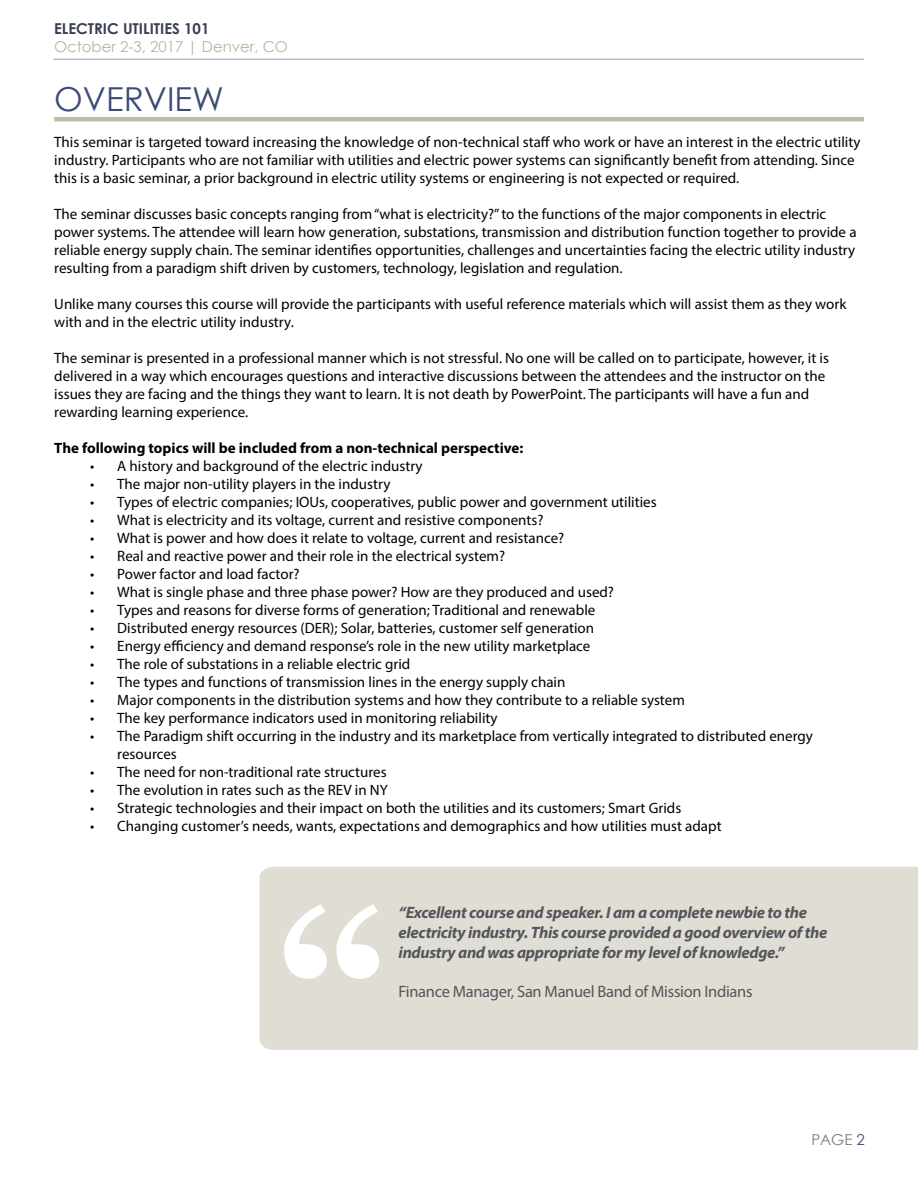
<style>
.page{position:relative;width:918px;height:1188px;background:#fff}
.page>*{position:absolute;margin:0;border:0;box-sizing:border-box;transform-origin:0 0}
.t1{font:33px "Century Gothic";color:#3c4b76}
.t2{font:italic 700 16.5px/19.8px "Myriad Pro";letter-spacing:-.02em;color:#55565a}
.t3{font:16.5px "Myriad Pro";letter-spacing:-.02em;color:#55565a}
.t4{font:15px/18px "Myriad Pro";color:#000}
.t5{font:700 15px "Myriad Pro";color:#000}
.t6{font:15px "Century Gothic";color:#b9b49f}
.t7{font:700 15px "Century Gothic";color:#383e55}
.t8{font:15px "Century Gothic";color:#7d7c7b}
.s1{color:#3c4b76}
</style>
<div class="page">
<hr style="left:54px;top:59px;width:810px;height:1px;background:#3c4b76">
<hr style="left:54px;top:117px;width:810px;height:4px;background:#bebca9">
<div style="left:259px;top:867px;width:659px;height:183px;background:#dfddd4"></div>
<svg style="left:284px;top:904px;width:95px;height:75px"></svg>
<p class="t7" style="left:54px;top:17px;width:157px">ELECTRIC UTILITIES 101</p>
<p class="t6" style="left:54px;top:36px;width:236px">October 2-3, 2017 | Denver, CO</p>
<h1 class="t1" style="left:54px;top:76px;width:171px">OVERVIEW</h1>
<p class="t4" style="left:54px;top:133px;width:808px">This seminar is targeted toward increasing the knowledge of non-technical staff who work or have an interest in the electric utility industry. Participants who are not familiar with utilities and electric power systems can significantly benefit from attending. Since this is a basic seminar, a prior background in electric utility systems or engineering is not expected or required.</p>
<p class="t4" style="left:54px;top:205px;width:804px">The seminar discusses basic concepts ranging from “what is electricity?” to the functions of the major components in electric power systems. The attendee will learn how generation, substations, transmission and distribution function together to provide a reliable energy supply chain. The seminar identifies opportunities, challenges and uncertainties facing the electric utility industry resulting from a paradigm shift driven by customers, technology, legislation and regulation.</p>
<p class="t4" style="left:54px;top:295px;width:794px">Unlike many courses this course will provide the participants with useful reference materials which will assist them as they work with and in the electric utility industry.</p>
<p class="t4" style="left:54px;top:349px;width:776px">The seminar is presented in a professional manner which is not stressful. No one will be called on to participate, however, it is delivered in a way which encourages questions and interactive discussions between the attendees and the instructor on the issues they are facing and the things they want to learn. It is not death by PowerPoint. The participants will have a fun and rewarding learning experience.</p>
<p class="t5" style="left:54px;top:438px;width:471px">The following topics will be included from a non-technical perspective:</p>
<p class="t4" style="left:90px;top:457px;width:334px">• A history and background of the electric industry</p>
<p class="t4" style="left:90px;top:475px;width:302px">• The major non-utility players in the industry</p>
<p class="t4" style="left:90px;top:493px;width:568px">• Types of electric companies; IOUs, cooperatives, public power and government utilities</p>
<p class="t4" style="left:90px;top:511px;width:455px">• What is electricity and its voltage, current and resistive components?</p>
<p class="t4" style="left:90px;top:529px;width:476px">• What is power and how does it relate to voltage, current and resistance?</p>
<p class="t4" style="left:90px;top:547px;width:416px">• Real and reactive power and their role in the electrical system?</p>
<p class="t4" style="left:90px;top:565px;width:211px">• Power factor and load factor?</p>
<p class="t4" style="left:90px;top:583px;width:525px">• What is single phase and three phase power? How are they produced and used?</p>
<p class="t4" style="left:90px;top:601px;width:507px">• Types and reasons for diverse forms of generation; Traditional and renewable</p>
<p class="t4" style="left:90px;top:619px;width:505px">• Distributed energy resources (DER); Solar, batteries, customer self generation</p>
<p class="t4" style="left:90px;top:637px;width:502px">• Energy efficiency and demand response’s role in the new utility marketplace</p>
<p class="t4" style="left:90px;top:655px;width:322px">• The role of substations in a reliable electric grid</p>
<p class="t4" style="left:90px;top:673px;width:477px">• The types and functions of transmission lines in the energy supply chain</p>
<p class="t4" style="left:90px;top:691px;width:596px">• Major components in the distribution systems and how they contribute to a reliable system</p>
<p class="t4" style="left:90px;top:709px;width:409px">• The key performance indicators used in monitoring reliability</p>
<p class="t4" style="left:117px;top:727px;width:697px;text-indent:-27px">• The Paradigm shift occurring in the industry and its marketplace from vertically integrated to distributed energy resources</p>
<p class="t4" style="left:90px;top:763px;width:298px">• The need for non-traditional rate structures</p>
<p class="t4" style="left:90px;top:781px;width:299px">• The evolution in rates such as the REV in NY</p>
<p class="t4" style="left:90px;top:799px;width:593px">• Strategic technologies and their impact on both the utilities and its customers; Smart Grids</p>
<p class="t4" style="left:90px;top:817px;width:633px">• Changing customer’s needs, wants, expectations and demographics and how utilities must adapt</p>
<p class="t2" style="left:399px;top:902px;width:430px">“Excellent course and speaker. I am a complete newbie to the electricity industry. This course provided a good overview of the industry and was appropriate for my level of knowledge.”</p>
<p class="t3" style="left:399px;top:982px;width:355px">Finance Manager, San Manuel Band of Mission Indians</p>
<p class="t8" style="left:811px;top:1129px;width:55px">PAGE <span class="s1">2</span></p>
</div>
